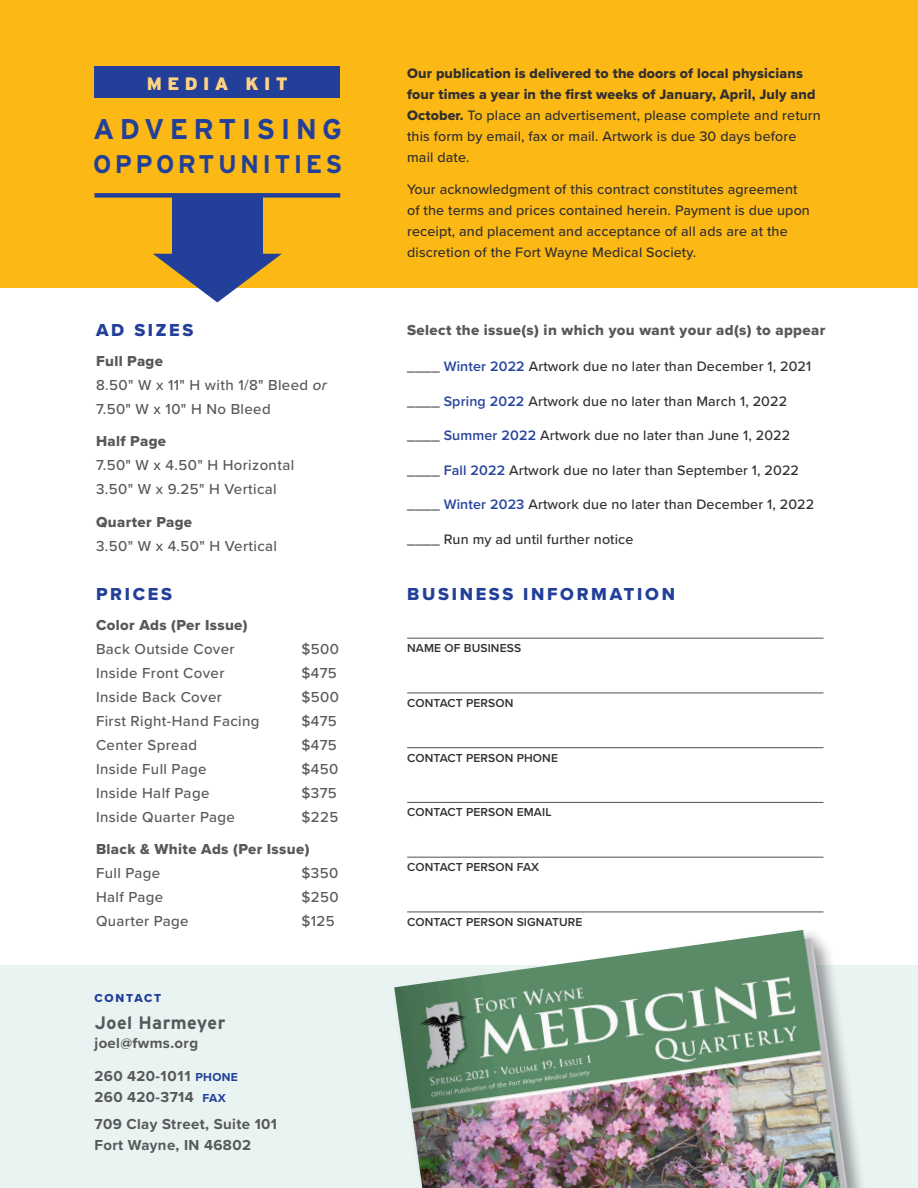
<style>
.page{position:relative;width:918px;height:1188px;background:#fff}
.page>*{position:absolute;margin:0;border:0;box-sizing:border-box;transform-origin:0 0}
.t1{font:700 28.5px "Interstate";letter-spacing:.185em;color:#223f99}
.t2{font:700 25.5px "Interstate";letter-spacing:.13em;color:#223f99}
.t3{font:18px "Proxima Nova Extrabld";letter-spacing:.15em;color:#223f99}
.t4{font:700 18px "Interstate";letter-spacing:.025em;color:#57585a}
.t5{font:900 18px "Interstate";letter-spacing:.3em;color:#fed382}
.t6{font:500 15px/24px "Proxima Nova";letter-spacing:.025em;color:#57585a}
.t7{font:15px/24px "Proxima Nova Extrabld";letter-spacing:.025em;color:#57585a}
.t8{font:700 15px "Proxima Nova";letter-spacing:.025em;color:#57585a}
.t9{font:500 14.25px/21px "Proxima Nova";letter-spacing:.01em;color:#312f30}
.t10{font:14.25px/21px "Proxima Nova Extrabld";letter-spacing:.01em;color:#312f30}
.t11{font:600 12px "Proxima Nova";letter-spacing:.01em;color:#312f30}
.t12{font:12px "Proxima Nova Extrabld";letter-spacing:.15em;color:#223f99}
.s1{font-family:"Proxima Nova Extrabld";font-weight:400}
.s2{font-style:italic}
.s3{font-family:"Proxima Nova";font-weight:500}
.s4{font-weight:600;color:#29469d}
.s5{font-size:12px;color:#223f99}
</style>
<div class="page">
<div style="left:0;top:966px;width:918px;height:222px;background:#e9f3f2"></div>
<div style="left:0;top:0;width:918px;height:287px;background:#fcb814"></div>
<hr style="left:407px;top:638px;width:417px;height:1px;background:#57585a">
<hr style="left:407px;top:692px;width:417px;height:1px;background:#57585a">
<hr style="left:407px;top:747px;width:417px;height:1px;background:#57585a">
<hr style="left:407px;top:802px;width:417px;height:1px;background:#57585a">
<hr style="left:407px;top:857px;width:417px;height:1px;background:#57585a">
<hr style="left:407px;top:911px;width:417px;height:1px;background:#57585a">
<div style="left:94px;top:66px;width:246px;height:32px;background:#223f99"></div>
<div style="left:172px;top:197px;width:90px;height:71px;background:#223f99"></div>
<div style="left:94px;top:193px;width:246px;height:5px;background:#223f99"></div>
<div style="left:392px;top:927px;width:475px;height:261px;background:#231f20;opacity:.45"></div>
<img style="left:394px;top:929px;width:453px;height:259px">
<svg style="left:153px;top:254px;width:129px;height:48px"></svg>
<p class="t5" style="left:147px;top:73px;width:142px">MEDIA KIT</p>
<p class="t1" style="left:93px;top:113px;width:251px">ADVERTISING</p>
<p class="t2" style="left:93px;top:150px;width:251px">OPPORTUNITIES</p>
<p class="t3" style="left:96px;top:316px;width:99px">AD SIZES</p>
<p class="t6" style="left:96px;top:348px;width:232px"><span class="s1">Full Page<br></span>8.50" W x 11" H with 1/8" Bleed <span class="s2">or<br></span>7.50" W x 10" H No Bleed</p>
<p class="t6" style="left:96px;top:429px;width:200px"><span class="s1">Half Page<br></span>7.50" W x 4.50" H Horizontal<br>3.50" W x 9.25" H Vertical</p>
<p class="t6" style="left:96px;top:509px;width:183px"><span class="s1">Quarter Page<br></span>3.50" W x 4.50" H Vertical</p>
<p class="t10" style="left:407px;top:62px;width:415px">Our publication is delivered to the doors of local physicians four times a year in the first weeks of January, April, July and October. <span class="s3">To place an advertisement, please complete and return this form by email, fax or mail. Artwork is due 30 days before mail date.</span></p>
<p class="t9" style="left:407px;top:178px;width:404px">Your acknowledgment of this contract constitutes agreement of the terms and prices contained herein. Payment is due upon receipt, and placement and acceptance of all ads are at the discretion of the Fort Wayne Medical Society.</p>
<p class="t7" style="left:407px;top:318px;width:420px">Select the issue(s) in which you want your ad(s) to appear</p>
<p class="t9" style="left:407px;top:355px;width:406px">____ <span class="s4">Winter 2022</span> Artwork due no later than December 1, 2021</p>
<p class="t9" style="left:407px;top:390px;width:381px">____ <span class="s4">Spring 2022</span> Artwork due no later than March 1, 2022</p>
<p class="t9" style="left:407px;top:424px;width:385px">____ <span class="s4">Summer 2022</span> Artwork due no later than June 1, 2022</p>
<p class="t9" style="left:407px;top:459px;width:393px">____ <span class="s4">Fall 2022</span> Artwork due no later than September 1, 2022</p>
<p class="t9" style="left:407px;top:493px;width:409px">____ <span class="s4">Winter 2023</span> Artwork due no later than December 1, 2022</p>
<p class="t9" style="left:407px;top:528px;width:228px">____ Run my ad until further notice</p>
<p class="t3" style="left:96px;top:580px;width:78px">PRICES</p>
<p class="t3" style="left:407px;top:580px;width:269px">BUSINESS INFORMATION</p>
<p class="t7" style="left:96px;top:612px;width:153px">Color Ads (Per Issue)<br><span class="s3">Back Outside Cover</span></p>
<p class="t6" style="left:302px;top:636px;width:39px">$500</p>
<p class="t6" style="left:96px;top:660px;width:130px">Inside Front Cover</p>
<p class="t6" style="left:302px;top:660px;width:37px">$475</p>
<p class="t6" style="left:96px;top:684px;width:127px">Inside Back Cover</p>
<p class="t6" style="left:302px;top:684px;width:39px">$500</p>
<p class="t6" style="left:96px;top:708px;width:165px">First Right-Hand Facing</p>
<p class="t6" style="left:302px;top:708px;width:37px">$475</p>
<p class="t6" style="left:96px;top:732px;width:103px">Center Spread</p>
<p class="t6" style="left:302px;top:732px;width:37px">$475</p>
<p class="t6" style="left:96px;top:756px;width:112px">Inside Full Page</p>
<p class="t6" style="left:302px;top:756px;width:38px">$450</p>
<p class="t6" style="left:96px;top:780px;width:115px">Inside Half Page</p>
<p class="t6" style="left:302px;top:780px;width:37px">$375</p>
<p class="t6" style="left:96px;top:804px;width:140px">Inside Quarter Page</p>
<p class="t6" style="left:302px;top:804px;width:38px">$225</p>
<p class="t7" style="left:96px;top:837px;width:215px">Black &amp; White Ads (Per Issue)<br><span class="s3">Full Page</span></p>
<p class="t6" style="left:302px;top:861px;width:38px">$350</p>
<p class="t6" style="left:96px;top:885px;width:69px">Half Page</p>
<p class="t6" style="left:302px;top:885px;width:39px">$250</p>
<p class="t6" style="left:96px;top:909px;width:94px">Quarter Page</p>
<p class="t6" style="left:302px;top:909px;width:35px">$125</p>
<p class="t12" style="left:94px;top:989px;width:68px">CONTACT</p>
<p class="t4" style="left:94px;top:1012px;width:132px">Joel Harmeyer</p>
<p class="t8" style="left:94px;top:1032px;width:105px">joel@fwms.org</p>
<p class="t8" style="left:94px;top:1064px;width:145px">260 420-1011 <span class="s5">PHONE</span></p>
<p class="t8" style="left:94px;top:1085px;width:133px">260 420-3714 <span class="s5">FAX</span></p>
<p class="t8" style="left:94px;top:1113px;width:184px">709 Clay Street, Suite 101</p>
<p class="t8" style="left:94px;top:1134px;width:158px">Fort Wayne, IN 46802</p>
<p class="t11" style="left:407px;top:639px;width:116px">NAME OF BUSINESS</p>
<p class="t11" style="left:407px;top:694px;width:108px">CONTACT PERSON</p>
<p class="t11" style="left:407px;top:749px;width:152px">CONTACT PERSON PHONE</p>
<p class="t11" style="left:407px;top:803px;width:146px">CONTACT PERSON EMAIL</p>
<p class="t11" style="left:407px;top:858px;width:134px">CONTACT PERSON FAX</p>
<p class="t11" style="left:407px;top:913px;width:177px">CONTACT PERSON SIGNATURE</p>
</div>
